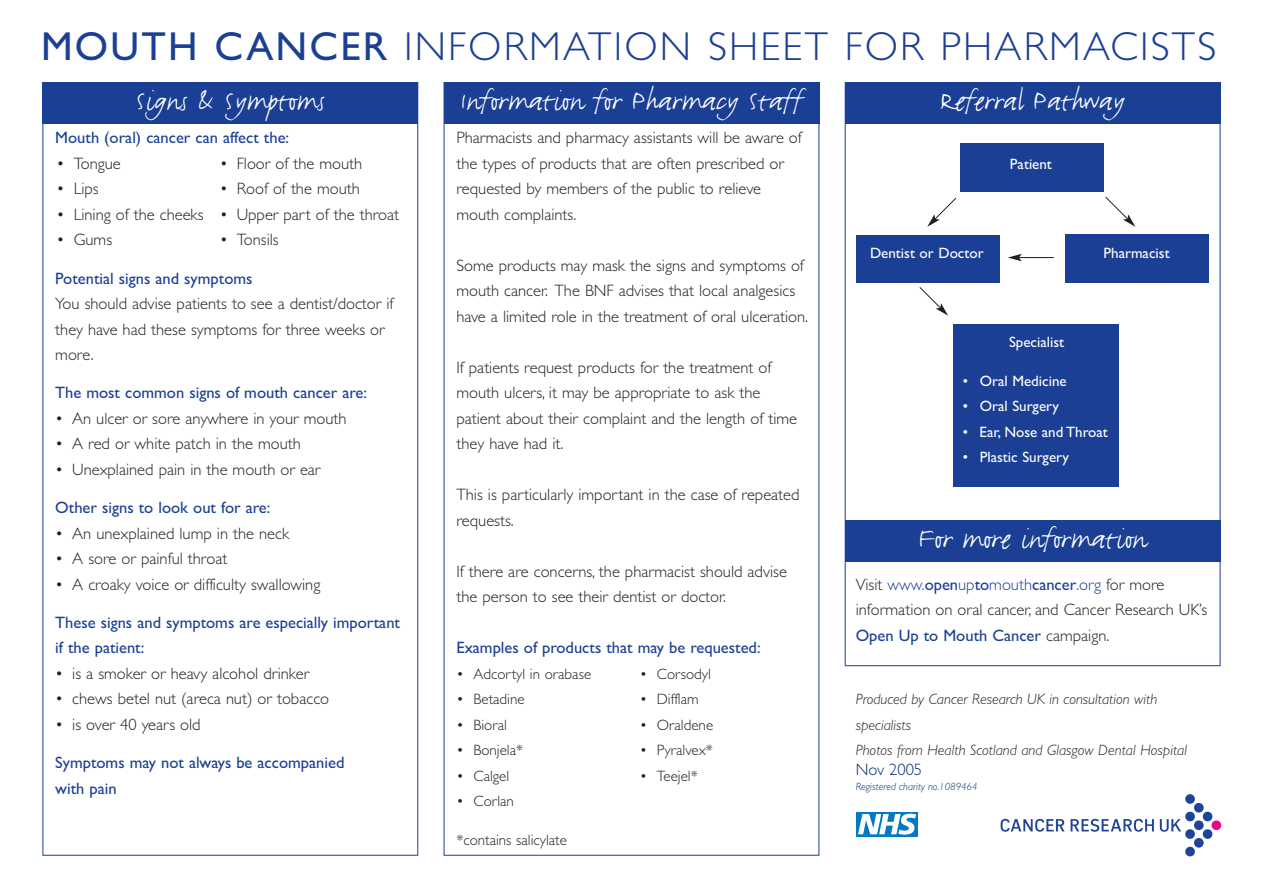
<style>
.page{position:relative;width:1263px;height:893px;background:#fff}
.page>*{position:absolute;margin:0;border:0;box-sizing:border-box;transform-origin:0 0}
.t1{font:300 40.5px "Gill Sans";letter-spacing:.055em;color:#1b3f94}
.t2{font:33px "FF Justlefthand";color:#fff}
.t3{font:300 16.5px/25.5px "Gill Sans";color:#231f20}
.t4{font:16.5px/25.5px "Gill Sans";color:#1b3f94}
.t5{font:300 16.5px "Gill Sans";color:#042e6f}
.t6{font:300 15px "Gill Sans";color:#231f20}
.t7{font:italic 300 15px/25.5px "Gill Sans";color:#231f20}
.t8{font:15px "Gill Sans";color:#fff}
.t9{font:italic 300 10.5px "Gill Sans";color:#042e6f}
.s1{font-weight:400}
.s2{color:#1b3f94}
.s3{font-weight:400;color:#1b3f94}
</style>
<div class="page">
<div style="left:43px;top:82px;width:375px;height:41px;background:#1b3f94"></div>
<div style="left:444px;top:82px;width:375px;height:41px;background:#1b3f94"></div>
<div style="left:845px;top:82px;width:375px;height:41px;background:#1b3f94"></div>
<div style="left:960px;top:143px;width:143px;height:49px;background:#1b3f94"></div>
<div style="left:856px;top:235px;width:143px;height:47px;background:#1b3f94"></div>
<div style="left:1065px;top:234px;width:144px;height:48px;background:#1b3f94"></div>
<div style="left:953px;top:325px;width:166px;height:162px;background:#1b3f94"></div>
<svg style="left:1105px;top:196px;width:30px;height:31px"></svg>
<svg style="left:927px;top:198px;width:30px;height:29px"></svg>
<hr style="left:1019px;top:257px;width:35px;height:1px;background:#231f20">
<svg style="left:1008px;top:254px;width:14px;height:7px"></svg>
<svg style="left:919px;top:287px;width:29px;height:29px"></svg>
<div style="left:845px;top:520px;width:375px;height:41px;background:#1b3f94"></div>
<div style="left:1185px;top:794px;width:10px;height:10px;background:#1f439b;border-radius:50%"></div>
<div style="left:1194px;top:803px;width:10px;height:9px;background:#1f439b;border-radius:50%"></div>
<div style="left:1203px;top:812px;width:9px;height:9px;background:#1f439b;border-radius:50%"></div>
<div style="left:1211px;top:820px;width:10px;height:10px;background:#ed028c;border-radius:50%"></div>
<div style="left:1185px;top:812px;width:10px;height:9px;background:#1f439b;border-radius:50%"></div>
<div style="left:1194px;top:820px;width:10px;height:10px;background:#1f439b;border-radius:50%"></div>
<div style="left:1203px;top:829px;width:9px;height:10px;background:#1f439b;border-radius:50%"></div>
<div style="left:1185px;top:829px;width:10px;height:10px;background:#1f439b;border-radius:50%"></div>
<div style="left:1194px;top:838px;width:10px;height:10px;background:#1f439b;border-radius:50%"></div>
<div style="left:1185px;top:847px;width:10px;height:9px;background:#1f439b;border-radius:50%"></div>
<svg style="left:1160px;top:819px;width:21px;height:13px"></svg>
<svg style="left:1000px;top:819px;width:154px;height:13px"></svg>
<div style="left:856px;top:812px;width:62px;height:25px;background:#007ac2"></div>
<svg style="left:858px;top:814px;width:58px;height:21px"></svg>
<h1 class="t1" style="left:41px;top:22px;width:1177px"><span class="s1">MOUTH CANCER</span> INFORMATION SHEET FOR PHARMACISTS</h1>
<h2 class="t2" style="left:136px;top:78px;width:190px">Signs &amp; Symptoms</h2>
<p class="t4" style="left:55px;top:125px;width:235px">Mouth (oral) cancer can affect the:</p>
<p class="t3" style="left:57px;top:150px;width:66px">• Tongue</p>
<p class="t3" style="left:57px;top:176px;width:44px">• Lips</p>
<p class="t3" style="left:57px;top:201px;width:148px">• Lining of the cheeks</p>
<p class="t3" style="left:57px;top:227px;width:57px">• Gums</p>
<p class="t3" style="left:220px;top:150px;width:144px">• Floor of the mouth</p>
<p class="t3" style="left:220px;top:176px;width:142px">• Roof of the mouth</p>
<p class="t3" style="left:220px;top:201px;width:181px">• Upper part of the throat</p>
<p class="t3" style="left:220px;top:227px;width:61px">• Tonsils</p>
<p class="t4" style="left:55px;top:265px;width:199px">Potential signs and symptoms</p>
<p class="t3" style="left:55px;top:291px;width:340px">You should advise patients to see a dentist/doctor if they have had these symptoms for three weeks or more.</p>
<p class="t4" style="left:55px;top:380px;width:313px">The most common signs of mouth cancer are:</p>
<p class="t3" style="left:55px;top:405px;width:293px">• An ulcer or sore anywhere in your mouth</p>
<p class="t3" style="left:55px;top:431px;width:247px">• A red or white patch in the mouth</p>
<p class="t3" style="left:55px;top:456px;width:267px">• Unexplained pain in the mouth or ear</p>
<p class="t4" style="left:55px;top:495px;width:217px">Other signs to look out for are:</p>
<p class="t3" style="left:55px;top:520px;width:235px">• An unexplained lump in the neck</p>
<p class="t3" style="left:55px;top:546px;width:174px">• A sore or painful throat</p>
<p class="t3" style="left:55px;top:571px;width:267px">• A croaky voice or difficulty swallowing</p>
<p class="t4" style="left:55px;top:609px;width:346px">These signs and symptoms are especially important if the patient:</p>
<p class="t3" style="left:55px;top:660px;width:255px">• is a smoker or heavy alcohol drinker</p>
<p class="t3" style="left:55px;top:686px;width:275px">• chews betel nut (areca nut) or tobacco</p>
<p class="t3" style="left:55px;top:711px;width:147px">• is over 40 years old</p>
<p class="t4" style="left:55px;top:750px;width:291px">Symptoms may not always be accompanied with pain</p>
<h2 class="t2" style="left:460px;top:78px;width:344px">Information for Pharmacy Staff</h2>
<h2 class="t2" style="left:940px;top:78px;width:186px">Referral Pathway</h2>
<p class="t8" style="left:1010px;top:155px;width:44px">Patient</p>
<p class="t3" style="left:456px;top:125px;width:347px">Pharmacists and pharmacy assistants will be aware of the types of products that are often prescribed or requested by members of the public to relieve mouth complaints.</p>
<p class="t3" style="left:456px;top:252px;width:353px">Some products may mask the signs and symptoms of mouth cancer. The BNF advises that local analgesics have a limited role in the treatment of oral ulceration.</p>
<p class="t3" style="left:456px;top:354px;width:342px">If patients request products for the treatment of mouth ulcers, it may be appropriate to ask the patient about their complaint and the length of time they have had it.</p>
<p class="t3" style="left:456px;top:482px;width:345px">This is particularly important in the case of repeated requests.</p>
<p class="t3" style="left:456px;top:558px;width:332px">If there are concerns, the pharmacist should advise the person to see their dentist or doctor.</p>
<p class="t4" style="left:456px;top:635px;width:306px">Examples of products that may be requested:</p>
<p class="t8" style="left:870px;top:244px;width:115px">Dentist or Doctor</p>
<p class="t8" style="left:1103px;top:244px;width:68px">Pharmacist</p>
<p class="t8" style="left:1009px;top:333px;width:57px">Specialist</p>
<p class="t8" style="left:963px;top:372px;width:105px">• Oral Medicine</p>
<p class="t8" style="left:963px;top:397px;width:98px">• Oral Surgery</p>
<p class="t8" style="left:963px;top:423px;width:147px">• Ear, Nose and Throat</p>
<p class="t8" style="left:963px;top:448px;width:108px">• Plastic Surgery</p>
<h2 class="t2" style="left:919px;top:516px;width:230px">For more information</h2>
<p class="t3" style="left:856px;top:571px;width:353px">Visit <span class="s2">www.</span><span class="s3">open</span><span class="s2">up</span><span class="s3">to</span><span class="s2">mouth</span><span class="s3">cancer</span><span class="s2">.org</span> for more information on oral cancer, and Cancer Research UK’s<br><span class="s3">Open Up to Mouth Cancer</span> campaign.</p>
<p class="t6" style="left:456px;top:665px;width:136px">• Adcortyl in orabase</p>
<p class="t6" style="left:456px;top:690px;width:70px">• Betadine</p>
<p class="t6" style="left:456px;top:716px;width:52px">• Bioral</p>
<p class="t6" style="left:456px;top:741px;width:68px">• Bonjela*</p>
<p class="t6" style="left:456px;top:767px;width:54px">• Calgel</p>
<p class="t6" style="left:456px;top:792px;width:59px">• Corlan</p>
<p class="t6" style="left:456px;top:831px;width:112px">*contains salicylate</p>
<p class="t6" style="left:640px;top:665px;width:73px">• Corsodyl</p>
<p class="t6" style="left:640px;top:690px;width:60px">• Difflam</p>
<p class="t6" style="left:640px;top:716px;width:75px">• Oraldene</p>
<p class="t6" style="left:640px;top:741px;width:75px">• Pyralvex*</p>
<p class="t6" style="left:640px;top:767px;width:59px">• Teejel*</p>
<p class="t7" style="left:856px;top:686px;width:333px">Produced by Cancer Research UK in consultation with specialists<br>Photos from Health Scotland and Glasgow Dental Hospital</p>
<p class="t5" style="left:856px;top:759px;width:68px">Nov 2005</p>
<p class="t9" style="left:856px;top:780px;width:123px">Registered charity no.1089464</p>
</div>
